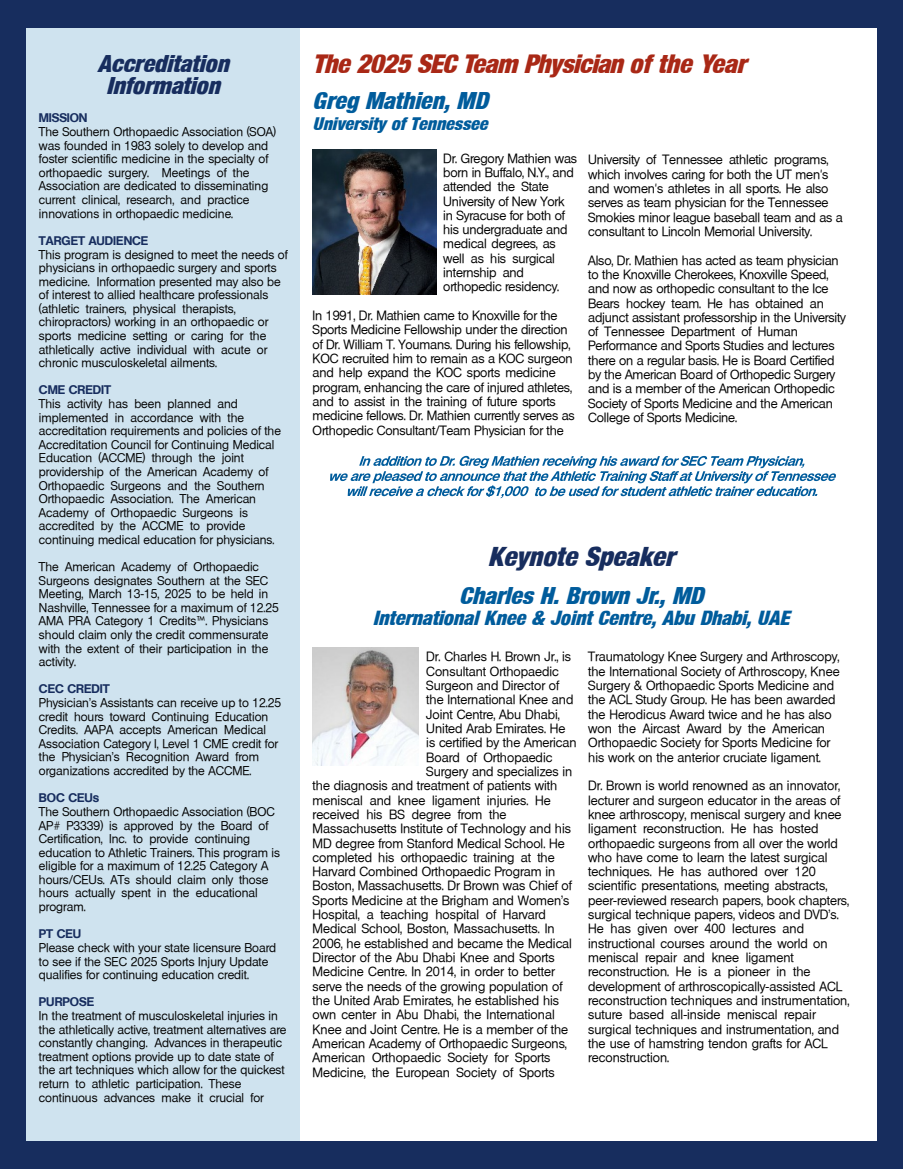
<style>
.page{position:relative;width:903px;height:1169px;background:#fff}
.page>*{position:absolute;margin:0;border:0;box-sizing:border-box;transform-origin:0 0}
.t1{font:italic 26.5px "Basic Sans Heavy SF Bold";color:#172d5e}
.t2{font:italic 25.75px "Basic Sans Heavy SF Bold";letter-spacing:-.015em;color:#a92816}
.t3{font:italic 23.5px "Basic Sans Heavy SF Bold";color:#005c9c}
.t4{font:italic 23.5px/22.2px "Basic Sans Heavy SF Bold";color:#172d5e;text-align:center}
.t5{font:italic 20px "Basic Sans Heavy SF Bold";color:#005c9c}
.t6{font:italic 17.75px "Basic Sans Heavy SF Bold";color:#005c9c}
.t7{font:12.75px/14.2px "Basic Sans SF";color:#000}
.t8{font:12.25px/13.5px "Basic Sans SF";color:#000}
.t9{font:12.25px "Basic Sans SF Bold";color:#172d5e}
</style>
<div class="page">
<div style="left:0;top:0;width:903px;height:1168px;background:#172d5e"></div>
<div style="left:27px;top:28px;width:273px;height:1111px;background:#cfe3ef"></div>
<div style="left:300px;top:28px;width:576px;height:1111px;background:#fff"></div>
<svg style="left:330px;top:456px;width:506px;height:42px"></svg>
<img style="left:313px;top:647px;width:105px;height:118px">
<img style="left:313px;top:150px;width:124px;height:144px">
<h3 class="t4" style="left:97px;top:54px;width:133px">Accreditation<br>Information</h3>
<p class="t9" style="left:39px;top:113px;width:50px">MISSION</p>
<p class="t8" style="left:39px;top:125px;width:238px">The Southern Orthopaedic Association (SOA) was founded in 1983 solely to develop and foster scientific medicine in the specialty of orthopaedic surgery. Meetings of the Association are dedicated to disseminating current clinical, research, and practice innovations in orthopaedic medicine.</p>
<p class="t9" style="left:39px;top:236px;width:111px">TARGET AUDIENCE</p>
<p class="t8" style="left:39px;top:247px;width:250px">This program is designed to meet the needs of physicians in orthopaedic surgery and sports medicine. Information presented may also be of interest to allied healthcare professionals (athletic trainers, physical therapists, chiropractors) working in an orthopaedic or sports medicine setting or caring for the athletically active individual with acute or chronic musculoskeletal ailments.</p>
<p class="t9" style="left:39px;top:385px;width:74px">CME CREDIT</p>
<p class="t8" style="left:39px;top:397px;width:243px">This activity has been planned and implemented in accordance with the accreditation requirements and policies of the Accreditation Council for Continuing Medical Education (ACCME) through the joint providership of the American Academy of Orthopaedic Surgeons and the Southern Orthopaedic Association. The American Academy of Orthopaedic Surgeons is accredited by the ACCME to provide continuing medical education for physicians.</p>
<p class="t8" style="left:39px;top:560px;width:241px">The American Academy of Orthopaedic Surgeons designates Southern at the SEC Meeting, March 13-15, 2025 to be held in Nashville, Tennessee for a maximum of 12.25<br>AMA PRA Category 1 Credits™. Physicians should claim only the credit commensurate with the extent of their participation in the activity.</p>
<p class="t9" style="left:39px;top:684px;width:72px">CEC CREDIT</p>
<p class="t8" style="left:39px;top:696px;width:243px">Physician’s Assistants can receive up to 12.25 credit hours toward Continuing Education Credits. AAPA accepts American Medical Association Category I, Level 1 CME credit for the Physician’s Recognition Award from organizations accredited by the ACCME.</p>
<p class="t9" style="left:39px;top:793px;width:62px">BOC CEUs</p>
<p class="t8" style="left:39px;top:804px;width:243px">The Southern Orthopaedic Association (BOC AP# P3339) is approved by the Board of Certification, Inc. to provide continuing education to Athletic Trainers. This program is eligible for a maximum of 12.25 Category A hours/CEUs. ATs should claim only those hours actually spent in the educational program.</p>
<p class="t9" style="left:39px;top:929px;width:44px">PT CEU</p>
<p class="t8" style="left:39px;top:940px;width:239px">Please check with your state licensure Board to see if the SEC 2025 Sports Injury Update qualifies for continuing education credit.</p>
<p class="t9" style="left:39px;top:997px;width:57px">PURPOSE</p>
<p class="t8" style="left:39px;top:1008px;width:249px">In the treatment of musculoskeletal injuries in the athletically active, treatment alternatives are constantly changing. Advances in therapeutic treatment options provide up to date state of the art techniques which allow for the quickest return to athletic participation. These continuous advances make it crucial for</p>
<h2 class="t2" style="left:313px;top:54px;width:434px">The 2025 SEC Team Physician of the Year</h2>
<h3 class="t3" style="left:313px;top:92px;width:176px">Greg Mathien, MD</h3>
<h3 class="t6" style="left:313px;top:117px;width:176px">University of Tennessee</h3>
<p class="t7" style="left:443px;top:151px;width:135px">Dr. Gregory Mathien was born in Buffalo, N.Y., and attended the State<br>University of New York in Syracuse for both of his undergraduate and medical degrees, as well as his surgical internship and orthopedic residency.</p>
<p class="t7" style="left:313px;top:308px;width:264px">In 1991, Dr. Mathien came to Knoxville for the Sports Medicine Fellowship under the direction of Dr. William T. Youmans. During his fellowship, KOC recruited him to remain as a KOC surgeon and help expand the KOC sports medicine program, enhancing the care of injured athletes, and to assist in the training of future sports medicine fellows. Dr. Mathien currently serves as Orthopedic Consultant/Team Physician for the</p>
<p class="t7" style="left:588px;top:153px;width:256px">University of Tennessee athletic programs, which involves caring for both the UT men's and women's athletes in all sports. He also serves as team physician for the Tennessee Smokies minor league baseball team and as a consultant to Lincoln Memorial University.</p>
<p class="t7" style="left:588px;top:253px;width:259px">Also, Dr. Mathien has acted as team physician to the Knoxville Cherokees, Knoxville Speed, and now as orthopedic consultant to the Ice Bears hockey team. He has obtained an adjunct assistant professorship in the University of Tennessee Department of Human Performance and Sports Studies and lectures there on a regular basis. He is Board Certified by the American Board of Orthopedic Surgery and is a member of the American Orthopedic Society of Sports Medicine and the American College of Sports Medicine.</p>
<h1 class="t1" style="left:488px;top:547px;width:188px">Keynote Speaker</h1>
<h3 class="t3" style="left:459px;top:586px;width:245px">Charles H. Brown Jr., MD</h3>
<h3 class="t5" style="left:373px;top:610px;width:418px">International Knee &amp; Joint Centre, Abu Dhabi, UAE</h3>
<p class="t7" style="left:426px;top:649px;width:146px">Dr. Charles H. Brown Jr., is</p>
<p class="t7" style="left:426px;top:664px;width:134px">Consultant Orthopaedic</p>
<p class="t7" style="left:426px;top:678px;width:134px">Surgeon and Director of</p>
<p class="t7" style="left:426px;top:692px;width:149px">the International Knee and</p>
<p class="t7" style="left:426px;top:707px;width:135px">Joint Centre, Abu Dhabi,</p>
<p class="t7" style="left:426px;top:721px;width:141px">United Arab Emirates. He</p>
<p class="t7" style="left:426px;top:735px;width:152px">is certified by the American</p>
<p class="t7" style="left:426px;top:750px;width:128px">Board of Orthopaedic</p>
<p class="t7" style="left:426px;top:764px;width:148px">Surgery and specializes in</p>
<p class="t7" style="left:313px;top:778px;width:246px">the diagnosis and treatment of patients with</p>
<p class="t7" style="left:313px;top:792px;width:239px">meniscal and knee ligament injuries. He</p>
<p class="t7" style="left:313px;top:807px;width:195px">received his BS degree from the</p>
<p class="t7" style="left:313px;top:821px;width:260px">Massachusetts Institute of Technology and his</p>
<p class="t7" style="left:313px;top:835px;width:254px">MD degree from Stanford Medical School. He</p>
<p class="t7" style="left:313px;top:850px;width:244px">completed his orthopaedic training at the</p>
<p class="t7" style="left:313px;top:864px;width:244px">Harvard Combined Orthopaedic Program in</p>
<p class="t7" style="left:313px;top:878px;width:261px">Boston, Massachusetts. Dr Brown was Chief of</p>
<p class="t7" style="left:313px;top:893px;width:258px">Sports Medicine at the Brigham and Women’s</p>
<p class="t7" style="left:313px;top:907px;width:235px">Hospital, a teaching hospital of Harvard</p>
<p class="t7" style="left:313px;top:921px;width:244px">Medical School, Boston, Massachusetts. In</p>
<p class="t7" style="left:313px;top:936px;width:261px">2006, he established and became the Medical</p>
<p class="t7" style="left:313px;top:950px;width:244px">Director of the Abu Dhabi Knee and Sports</p>
<p class="t7" style="left:313px;top:964px;width:244px">Medicine Centre. In 2014, in order to better</p>
<p class="t7" style="left:313px;top:978px;width:251px">serve the needs of the growing population of</p>
<p class="t7" style="left:313px;top:993px;width:248px">the United Arab Emirates, he established his</p>
<p class="t7" style="left:313px;top:1007px;width:244px">own center in Abu Dhabi, the International</p>
<p class="t7" style="left:313px;top:1021px;width:257px">Knee and Joint Centre. He is a member of the</p>
<p class="t7" style="left:313px;top:1036px;width:256px">American Academy of Orthopaedic Surgeons,</p>
<p class="t7" style="left:313px;top:1050px;width:239px">American Orthopaedic Society for Sports</p>
<p class="t7" style="left:313px;top:1064px;width:244px">Medicine, the European Society of Sports</p>
<p class="t7" style="left:588px;top:649px;width:253px">Traumatology Knee Surgery and Arthroscopy, the International Society of Arthroscopy, Knee Surgery &amp; Orthopaedic Sports Medicine and the ACL Study Group. He has been awarded the Herodicus Award twice and he has also won the Aircast Award by the American Orthopaedic Society for Sports Medicine for his work on the anterior cruciate ligament.</p>
<p class="t7" style="left:588px;top:778px;width:263px">Dr. Brown is world renowned as an innovator, lecturer and surgeon educator in the areas of knee arthroscopy, meniscal surgery and knee ligament reconstruction. He has hosted orthopaedic surgeons from all over the world who have come to learn the latest surgical techniques. He has authored over 120 scientific presentations, meeting abstracts, peer-reviewed research papers, book chapters, surgical technique papers, videos and DVD’s.<br>He has given over 400 lectures and instructional courses around the world on meniscal repair and knee ligament reconstruction. He is a pioneer in the development of arthroscopically-assisted ACL reconstruction techniques and instrumentation, suture based all-inside meniscal repair surgical techniques and instrumentation, and the use of hamstring tendon grafts for ACL reconstruction.</p>
</div>
